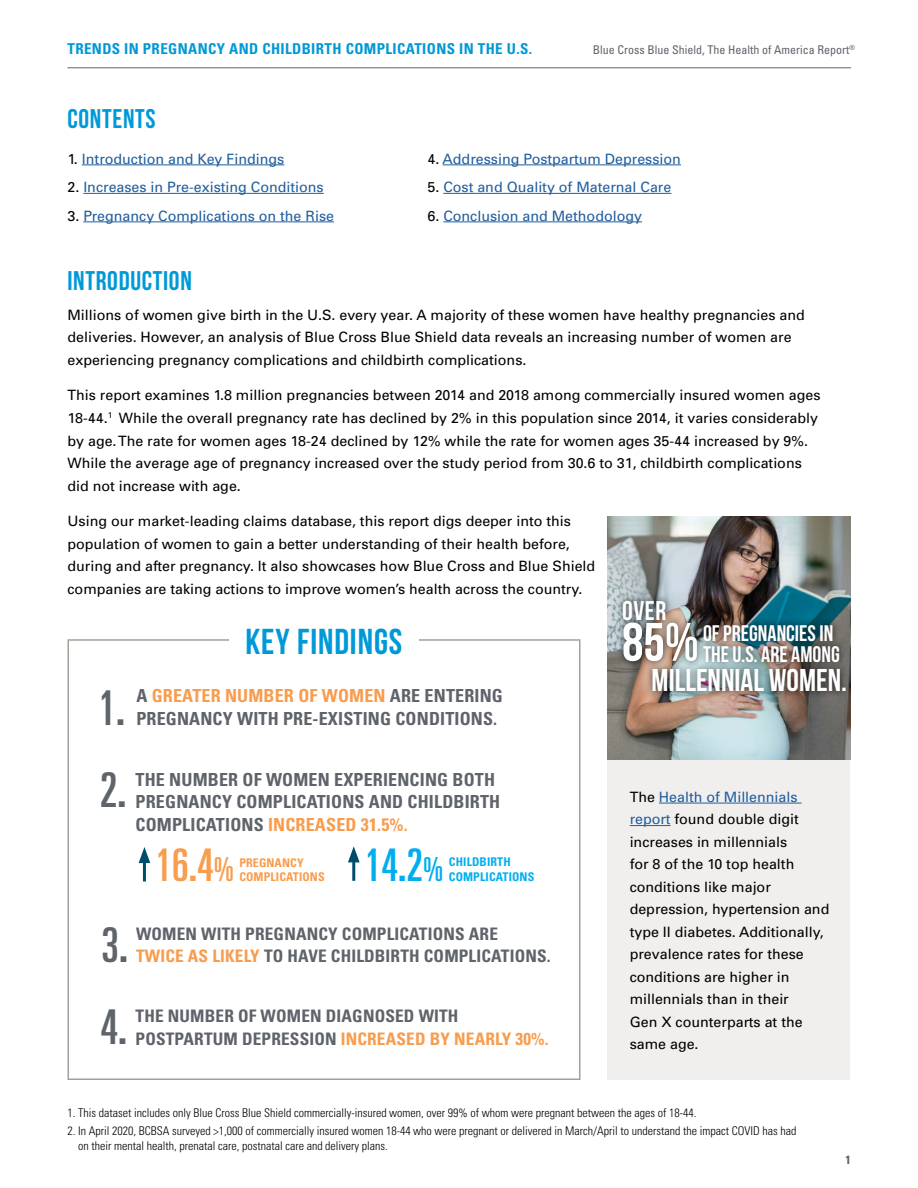
<style>
.page{position:relative;width:918px;height:1188px;background:#fff}
.page>*{position:absolute;margin:0;border:0;box-sizing:border-box;transform-origin:0 0}
.t1{font:700 54px "Bebas Neue";color:#fff}
.t2{font:ultra-condensed 48px "Univers";color:#5f636a}
.t3{font:ultra-condensed 45px "Univers";color:#f89c4d}
.t4{font:ultra-condensed 45px "Univers";color:#00aeef}
.t5{font:700 36px "Bebas Neue";letter-spacing:.025em;color:#0099d8}
.t6{font:700 31.5px "Bebas Neue";color:#fff}
.t7{font:700 27px "Bebas Neue";letter-spacing:.025em;color:#0099d8}
.t8{font:700 27px "Bebas Neue";color:#fff}
.t9{font:700 22.5px/21px "Bebas Neue";color:#fff}
.t10{font:700 condensed 18px/22.5px "Univers";letter-spacing:.01em;color:#5f636a}
.t11{font:700 condensed 18px "Univers";letter-spacing:.01em;color:#f89c4d}
.t12{font:700 condensed 17.25px "Univers";letter-spacing:.01em;color:#5f636a}
.t13{font:700 condensed 17.25px "Univers";letter-spacing:.01em;color:#f89c4d}
.t14{font:700 condensed 15px "Univers";letter-spacing:.025em;color:#0099d8}
.t15{font:14.25px/22.5px "Univers";color:#000}
.t16{font:14.25px "Univers";color:#215e9e}
.t17{font:300 condensed 12px/14.4px "Univers";color:#000}
.t18{font:condensed 12px "Univers";color:#5f636a}
.t19{font:700 condensed 12px "Univers";letter-spacing:.01em;color:#00aeef}
.t20{font:700 condensed 12px/14.4px "Univers";letter-spacing:.01em;color:#f89c4d}
.t21{font:700 condensed 12px "Univers";color:#5f636a}
.s1{color:#000}
.s2{color:#5f636a}
.s3{color:#f89c4d}
.s4{font-size:33px}
.s5{color:#215e9e}
</style>
<div class="page">
<hr style="left:68px;top:67px;width:783px;height:1px;background:#5f636a">
<div style="left:68px;top:639px;width:512px;height:441px;border:2px solid #a49e99"></div>
<div style="left:229px;top:619px;width:190px;height:43px;background:#fff"></div>
<hr style="left:352px;top:857px;width:3px;height:24px;background:#004c6c">
<svg style="left:348px;top:846px;width:12px;height:16px"></svg>
<hr style="left:143px;top:857px;width:3px;height:24px;background:#004c6c">
<svg style="left:139px;top:847px;width:11px;height:16px"></svg>
<div style="left:608px;top:739px;width:242px;height:341px;background:#f1efee"></div>
<hr style="left:659px;top:803px;width:143px;height:1px;background:#215e9e">
<hr style="left:630px;top:825px;width:41px;height:1px;background:#215e9e">
<img style="left:608px;top:516px;width:242px;height:243px">
<div style="left:696px;top:617px;width:151px;height:52px;background:#000;opacity:.75"></div>
<div style="left:615px;top:593px;width:89px;height:76px;background:#000;opacity:.75"></div>
<div style="left:645px;top:662px;width:208px;height:37px;background:#000;opacity:.75"></div>
<hr style="left:82px;top:164px;width:202px;height:1px;background:#215e9e">
<hr style="left:83px;top:193px;width:241px;height:1px;background:#215e9e">
<hr style="left:83px;top:221px;width:251px;height:1px;background:#215e9e">
<hr style="left:443px;top:164px;width:238px;height:1px;background:#215e9e">
<hr style="left:443px;top:193px;width:228px;height:1px;background:#215e9e">
<hr style="left:443px;top:221px;width:199px;height:1px;background:#215e9e">
<p class="t14" style="left:68px;top:39px;width:466px">TRENDS IN PREGNANCY AND CHILDBIRTH COMPLICATIONS IN THE U.S.</p>
<p class="t18" style="left:593px;top:42px;width:264px">Blue Cross Blue Shield, The Health of America Report<sup>®</sup></p>
<h3 class="t7" style="left:68px;top:104px;width:90px">CONTENTS</h3>
<p class="t16" style="left:68px;top:150px;width:218px"><span class="s1">1.</span> Introduction and Key Findings</p>
<p class="t16" style="left:68px;top:178px;width:258px"><span class="s1">2.</span> Increases in Pre-existing Conditions</p>
<p class="t16" style="left:68px;top:207px;width:268px"><span class="s1">3.</span> Pregnancy Complications on the Rise</p>
<p class="t16" style="left:428px;top:150px;width:255px"><span class="s1">4.</span> Addressing Postpartum Depression</p>
<p class="t16" style="left:428px;top:178px;width:245px"><span class="s1">5.</span> Cost and Quality of Maternal Care</p>
<p class="t16" style="left:428px;top:207px;width:216px"><span class="s1">6.</span> Conclusion and Methodology</p>
<h3 class="t7" style="left:68px;top:266px;width:126px">INTRODUCTION</h3>
<p class="t15" style="left:68px;top:303px;width:739px">Millions of women give birth in the U.S. every year. A majority of these women have healthy pregnancies and deliveries. However, an analysis of Blue Cross Blue Shield data reveals an increasing number of women are experiencing pregnancy complications and childbirth complications.</p>
<p class="t15" style="left:68px;top:384px;width:754px">This report examines 1.8 million pregnancies between 2014 and 2018 among commercially insured women ages 18-44.<sup>1</sup> While the overall pregnancy rate has declined by 2% in this population since 2014, it varies considerably by age. The rate for women ages 18-24 declined by 12% while the rate for women ages 35-44 increased by 9%.<br>While the average age of pregnancy increased over the study period from 30.6 to 31, childbirth complications did not increase with age.</p>
<p class="t15" style="left:68px;top:510px;width:529px">Using our market-leading claims database, this report digs deeper into this population of women to gain a better understanding of their health before, during and after pregnancy. It also showcases how Blue Cross and Blue Shield companies are taking actions to improve women’s health across the country.</p>
<h3 class="t5" style="left:246px;top:622px;width:158px">KEY FINDINGS</h3>
<h2 class="t2" style="left:98px;top:680px;width:28px">1.</h2>
<p class="t11" style="left:136px;top:685px;width:368px"><span class="s2">A</span> GREATER NUMBER OF WOMEN <span class="s2">ARE ENTERING</span></p>
<p class="t10" style="left:136px;top:707px;width:362px">PREGNANCY WITH PRE-EXISTING CONDITIONS.</p>
<h3 class="t8" style="left:622px;top:595px;width:46px">OVER</h3>
<h1 class="t1" style="left:622px;top:612px;width:78px">85%</h1>
<h3 class="t6" style="left:652px;top:663px;width:197px">MILLENNIAL WOMEN.</h3>
<h3 class="t9" style="left:703px;top:622px;width:138px">OF PREGNANCIES IN<br>THE U.S. ARE AMONG</h3>
<h2 class="t2" style="left:100px;top:762px;width:28px">2.</h2>
<p class="t10" style="left:136px;top:768px;width:366px">THE NUMBER OF WOMEN EXPERIENCING BOTH<br>PREGNANCY COMPLICATIONS AND CHILDBIRTH<br>COMPLICATIONS <span class="s3">INCREASED 31.5%.</span></p>
<h3 class="t3" style="left:155px;top:839px;width:80px">16.4<span class="s4">%</span></h3>
<h3 class="t4" style="left:365px;top:839px;width:80px">14.2<span class="s4">%</span></h3>
<p class="t19" style="left:449px;top:855px;width:63px">CHILDBIRTH</p>
<p class="t20" style="left:239px;top:855px;width:87px">PREGNANCY<br>COMPLICATIONS</p>
<p class="t19" style="left:449px;top:869px;width:87px">COMPLICATIONS</p>
<h2 class="t2" style="left:101px;top:917px;width:28px">3.</h2>
<p class="t12" style="left:136px;top:923px;width:363px">WOMEN WITH PREGNANCY COMPLICATIONS ARE</p>
<p class="t12" style="left:136px;top:946px;width:416px"><span class="s3">TWICE AS LIKELY</span> TO HAVE CHILDBIRTH COMPLICATIONS.</p>
<h2 class="t2" style="left:100px;top:999px;width:28px">4.</h2>
<p class="t12" style="left:136px;top:1005px;width:324px">THE NUMBER OF WOMEN DIAGNOSED WITH</p>
<p class="t13" style="left:136px;top:1028px;width:414px"><span class="s2">POSTPARTUM DEPRESSION</span> INCREASED BY NEARLY 30%.</p>
<p class="t15" style="left:630px;top:785px;width:201px">The <span class="s5">Health of Millennials report</span> found double digit increases in millennials<br>for 8 of the 10 top health conditions like major depression, hypertension and type II diabetes. Additionally, prevalence rates for these conditions are higher in millennials than in their<br>Gen X counterparts at the same age.</p>
<p class="t17" style="left:68px;top:1105px;width:631px">1. This dataset includes only Blue Cross Blue Shield commercially-insured women, over 99% of whom were pregnant between the ages of 18-44.</p>
<p class="t17" style="left:78px;top:1124px;width:720px;text-indent:-11px">2. In April 2020, BCBSA surveyed &gt;1,000 of commercially insured women 18-44 who were pregnant or delivered in March/April to understand the impact COVID has had on their mental health, prenatal care, postnatal care and delivery plans.</p>
<p class="t21" style="left:845px;top:1152px;width:7px">1</p>
</div>
